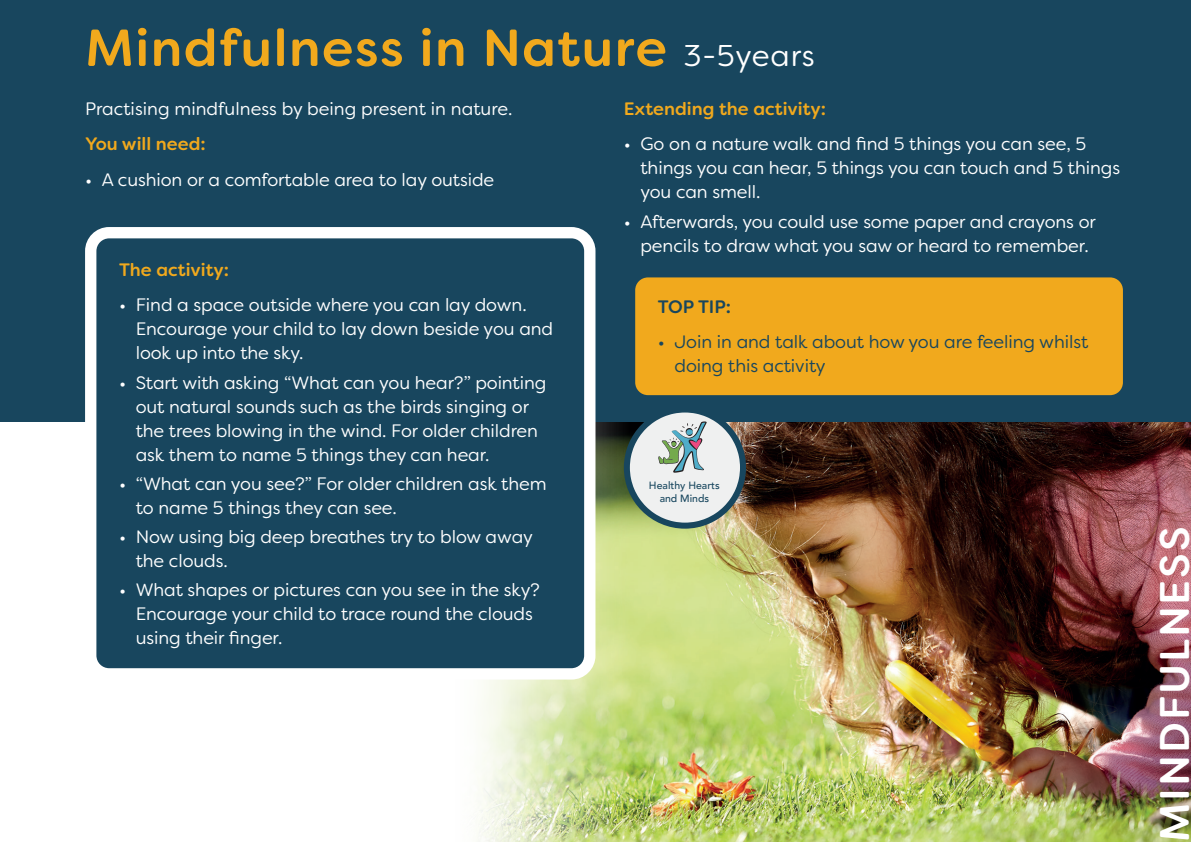
<style>
.page{position:relative;width:1191px;height:842px;background:#fff}
.page>*{position:absolute;margin:0;border:0;box-sizing:border-box;transform-origin:0 0}
.t1{font:500 52px "Filson Soft";letter-spacing:.025em;color:#f1a91d}
.t2{font:500 41.6px "Filson Soft";letter-spacing:.045em;color:#fff}
.t3{font:18px/24px "Filson Soft";letter-spacing:-.005em;color:#fff}
.t4{font:18px/24px "Filson Soft";letter-spacing:-.005em;color:#18465e}
.t5{font:500 18px "Filson Soft";color:#f1a91d}
.t6{font:500 18px "Filson Soft";color:#18465e}
.t7{font:500 10.4px/12.6px "Avenir LT Pro";color:#18465e;text-align:center}
.s1{font-weight:400;font-size:30px;color:#fff}
</style>
<div class="page">
<img style="left:630px;top:421px;width:561px;height:421px">
<svg style="left:478px;top:421px;width:152px;height:421px;background:#ccd9a1"></svg>
<div style="left:0;top:0;width:1191px;height:421px;background:#18465e"></div>
<div style="left:91px;top:233px;width:499px;height:441px;background:#18465e;border-radius:18px"></div>
<div style="left:85px;top:227px;width:510px;height:452px;border:11px solid #fff;border-radius:18px"></div>
<div style="left:629px;top:272px;width:499px;height:129px;background:#f1a91d;border-radius:18px"></div>
<div style="left:624px;top:266px;width:510px;height:140px;border:11px solid #18465e;border-radius:18px"></div>
<img style="left:624px;top:412px;width:122px;height:117px">
<h1 class="t1" style="left:85px;top:14px;width:731px">Mindfulness in Nature <span class="s1">3-5years</span></h1>
<p class="t3" style="left:85px;top:97px;width:429px">Practising mindfulness by being present in nature.</p>
<p class="t5" style="left:85px;top:132px;width:122px">You will need:</p>
<p class="t3" style="left:85px;top:167px;width:411px">• A cushion or a comfortable area to lay outside</p>
<p class="t5" style="left:119px;top:258px;width:111px">The activity:</p>
<p class="t3" style="left:136px;top:293px;width:419px;text-indent:-17px">• Find a space outside where you can lay down.<br>Encourage your child to lay down beside you and look up into the sky.</p>
<p class="t3" style="left:136px;top:370px;width:412px;text-indent:-17px">• Start with asking “What can you hear?” pointing out natural sounds such as the birds singing or the trees blowing in the wind. For older children ask them to name 5 things they can hear.</p>
<p class="t3" style="left:136px;top:471px;width:412px;text-indent:-17px">• “What can you see?” For older children ask them to name 5 things they can see.</p>
<p class="t3" style="left:136px;top:525px;width:399px;text-indent:-17px">• Now using big deep breathes try to blow away the clouds.</p>
<p class="t3" style="left:136px;top:578px;width:406px;text-indent:-17px">• What shapes or pictures can you see in the sky?<br>Encourage your child to trace round the clouds using their finger.</p>
<p class="t5" style="left:624px;top:97px;width:204px">Extending the activity:</p>
<p class="t3" style="left:640px;top:132px;width:481px;text-indent:-17px">• Go on a nature walk and find 5 things you can see, 5 things you can hear, 5 things you can touch and 5 things you can smell.</p>
<p class="t3" style="left:624px;top:209px;width:473px;text-align:center">• Afterwards, you could use some paper and crayons or pencils to draw what you saw or heard to remember.</p>
<p class="t6" style="left:658px;top:295px;width:75px">TOP TIP:</p>
<p class="t4" style="left:674px;top:330px;width:415px;text-indent:-17px">• Join in and talk about how you are feeling whilst doing this activity</p>
<p class="t7" style="left:649px;top:480px;width:72px">Healthy Hearts and Minds</p>
<h2 class="t2" style="left:1147px;top:841px;width:316px;rotate:-90deg">MINDFULNESS</h2>
</div>
